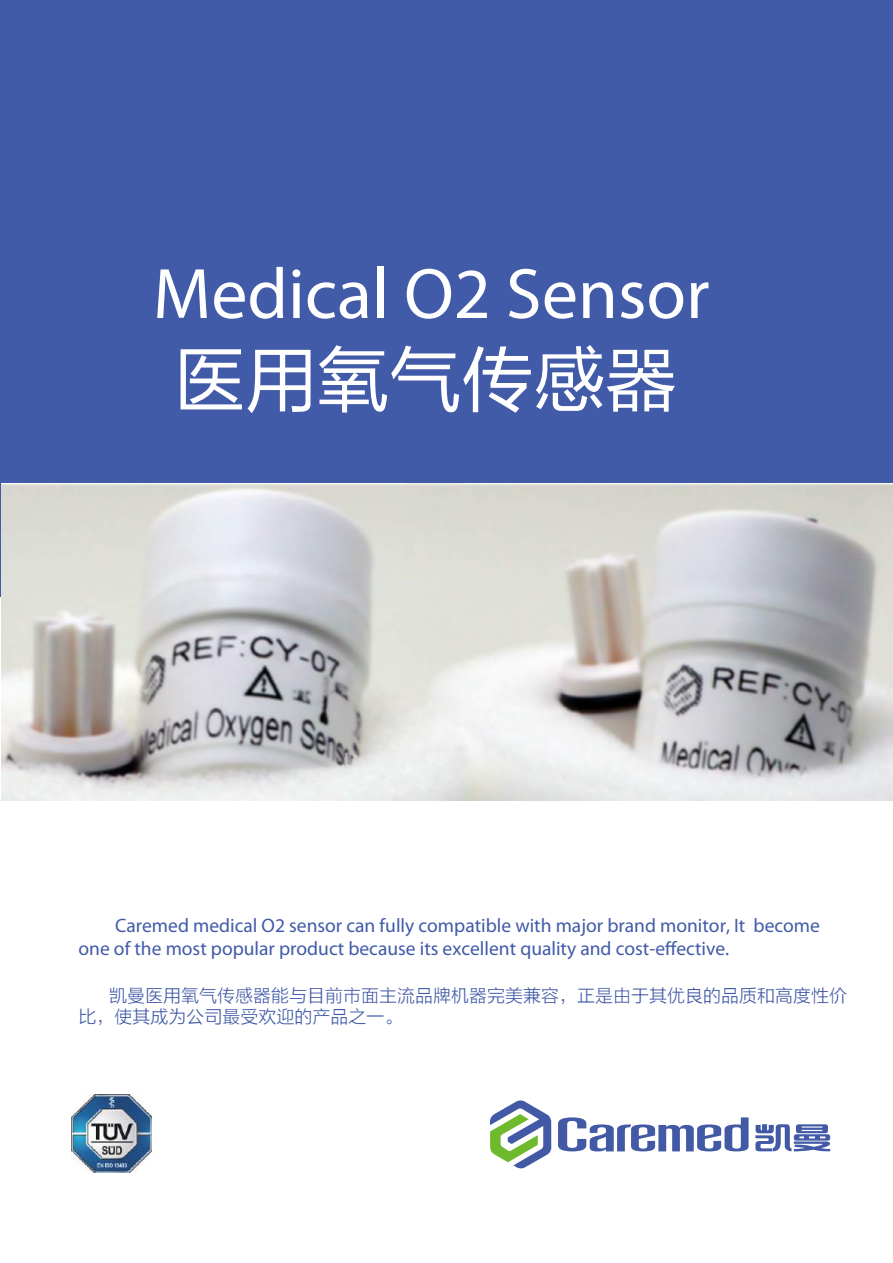
<style>
.page{position:relative;width:893px;height:1263px;background:#fff}
.page>*{position:absolute;margin:0;border:0;box-sizing:border-box;transform-origin:0 0}
.t1{font:72px "Myriad Pro";color:#fff}
.t2{font:72px "FZLTHJW GB1 0";color:#fff}
.t3{font:19.5px/23.4px "Myriad Pro";color:#425ba8}
.t4{font:18px/21.6px "FZLTXHK";color:#425ba8}
</style>
<div class="page">
<img style="left:71px;top:1094px;width:81px;height:79px">
<svg style="left:490px;top:1100px;width:61px;height:69px"></svg>
<svg style="left:755px;top:1124px;width:75px;height:27px"></svg>
<svg style="left:558px;top:1117px;width:190px;height:34px"></svg>
<div style="left:0;top:0;width:893px;height:597px;background:#425ba8"></div>
<img style="left:2px;top:483px;width:891px;height:317px">
<h1 class="t1" style="left:153px;top:255px;width:558px">Medical O2 Sensor</h1>
<h1 class="t2" style="left:173px;top:340px;width:505px">医用氧气传感器</h1>
<p class="t3" style="left:79px;top:914px;width:743px;text-indent:37px">Caremed medical O2 sensor can fully compatible with major brand monitor, It become one of the most popular product because its excellent quality and cost-effective.</p>
<p class="t4" style="left:79px;top:985px;width:770px;text-indent:31px">凯曼医用氧气传感器能与目前市面主流品牌机器完美兼容，正是由于其优良的品质和高度性价比，使其成为公司最受欢迎的产品之一。</p>
</div>
